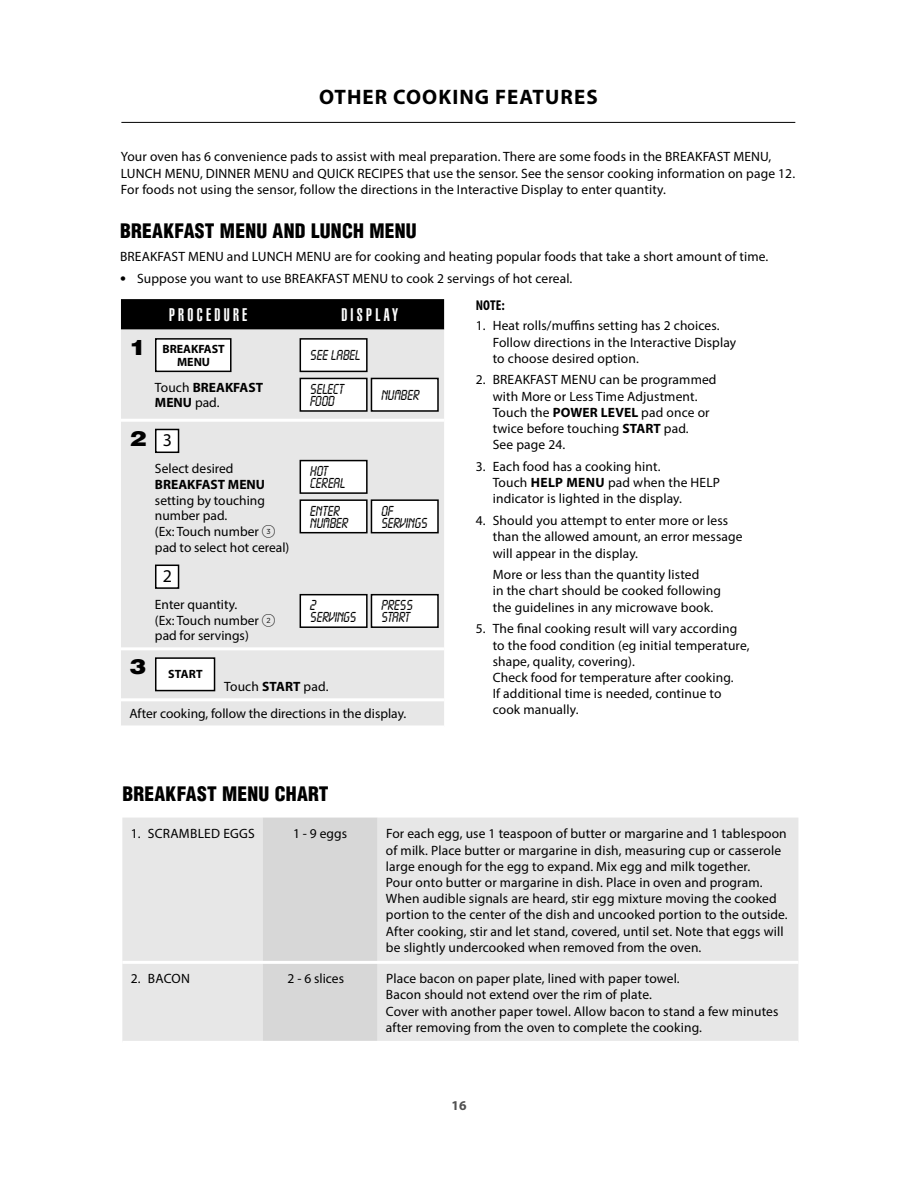
<style>
.page{position:relative;width:918px;height:1188px;background:#fff}
.page>*{position:absolute;margin:0;border:0;box-sizing:border-box;transform-origin:0 0}
.t1{font:700 21px "Myriad Pro";letter-spacing:.05em;color:#000}
.t2{font:900 21px "Helvetica";color:#000;scale:1.2 1}
.t3{font:900 condensed 19.5px "Helvetica";letter-spacing:.01em;color:#000}
.t4{font:900 extra-condensed 18px "Helvetica";letter-spacing:.185em;color:#fff}
.t5{font:18px "Myriad Pro";color:#000}
.t6{font:15px/12px "Lcd D";letter-spacing:-.01em;color:#000;scale:.9 1}
.t7{font:700 condensed 14.25px "Myriad Pro";color:#000}
.t8{font:13.5px/16.2px "Myriad Pro";letter-spacing:.01em;color:#000}
.t9{font:700 13.5px/15px "Myriad Pro";color:#000}
.t10{font:700 13.5px "Myriad Pro";color:#505050}
.t11{font:700 12px/13.5px "Myriad Pro";color:#000}
.s1{font-size:21px}
.s2{font-family:"Helvetica";font-weight:900;font-size:21px}
.s3{font-weight:400}
.s4{font-family:"Myriad Pro";font-weight:400;font-size:18px}
.s5{font-family:"Gotham FP Nos";font-weight:300}
.s6{font-weight:700}
</style>
<div class="page">
<hr style="left:121px;top:122px;width:674px;height:1px;background:#000">
<div style="left:121px;top:299px;width:323px;height:31px;background:#000"></div>
<div style="left:121px;top:330px;width:323px;height:395px;background:#e7e7e7"></div>
<hr style="left:121px;top:419px;width:323px;height:3px;background:#fff">
<hr style="left:121px;top:647px;width:323px;height:3px;background:#fff">
<hr style="left:121px;top:698px;width:323px;height:3px;background:#fff">
<div style="left:156px;top:339px;width:75px;height:32px;background:#fff"></div>
<div style="left:155px;top:338px;width:77px;height:34px;border:2px solid #000"></div>
<div style="left:300px;top:339px;width:67px;height:32px;background:#fff"></div>
<div style="left:300px;top:338px;width:68px;height:34px;border:2px solid #000"></div>
<div style="left:300px;top:378px;width:67px;height:33px;background:#fff"></div>
<div style="left:300px;top:378px;width:68px;height:34px;border:2px solid #000"></div>
<div style="left:371px;top:378px;width:67px;height:33px;background:#fff"></div>
<div style="left:371px;top:378px;width:68px;height:34px;border:2px solid #000"></div>
<div style="left:156px;top:429px;width:23px;height:23px;background:#fff"></div>
<div style="left:155px;top:429px;width:24px;height:24px;border:2px solid #000"></div>
<div style="left:300px;top:461px;width:67px;height:32px;background:#fff"></div>
<div style="left:300px;top:460px;width:68px;height:34px;border:2px solid #000"></div>
<div style="left:300px;top:500px;width:67px;height:33px;background:#fff"></div>
<div style="left:300px;top:499px;width:68px;height:34px;border:2px solid #000"></div>
<div style="left:371px;top:500px;width:67px;height:33px;background:#fff"></div>
<div style="left:371px;top:499px;width:68px;height:34px;border:2px solid #000"></div>
<div style="left:156px;top:565px;width:23px;height:23px;background:#fff"></div>
<div style="left:155px;top:565px;width:24px;height:24px;border:2px solid #000"></div>
<div style="left:300px;top:595px;width:67px;height:32px;background:#fff"></div>
<div style="left:300px;top:594px;width:68px;height:34px;border:2px solid #000"></div>
<div style="left:371px;top:595px;width:67px;height:32px;background:#fff"></div>
<div style="left:371px;top:594px;width:68px;height:34px;border:2px solid #000"></div>
<div style="left:156px;top:658px;width:59px;height:33px;background:#fff"></div>
<div style="left:155px;top:657px;width:60px;height:34px;border:2px solid #000"></div>
<div style="left:122px;top:818px;width:676px;height:223px;background:#e7e7e7"></div>
<div style="left:263px;top:818px;width:114px;height:223px;background:#d7d7d7"></div>
<hr style="left:122px;top:961px;width:676px;height:3px;background:#fff">
<h1 class="t1" style="left:319px;top:83px;width:280px">OTHER COOKING FEATURES</h1>
<p class="t8" style="left:121px;top:148px;width:676px">Your oven has 6 convenience pads to assist with meal preparation. There are some foods in the BREAKFAST MENU,<br>LUNCH MENU, DINNER MENU and QUICK RECIPES that use the sensor. See the sensor cooking information on page 12.<br>For foods not using the sensor, follow the directions in the Interactive Display to enter quantity.</p>
<h2 class="t3" style="left:120px;top:219px;width:298px">BREAKFAST MENU AND LUNCH MENU</h2>
<p class="t8" style="left:120px;top:248px;width:650px">BREAKFAST MENU and LUNCH MENU are for cooking and heating popular foods that take a short amount of time.</p>
<p class="t8" style="left:120px;top:270px;width:454px"><span class="s1">•</span> Suppose you want to use BREAKFAST MENU to cook 2 servings of hot cereal.</p>
<h3 class="t4" style="left:169px;top:304px;width:80px">PROCEDURE</h3>
<h3 class="t4" style="left:341px;top:304px;width:58px">DISPLAY</h3>
<p class="t11" style="left:177px;top:342px;width:49px;text-indent:-48px"><span class="s2">1</span> BREAKFAST<br>MENU</p>
<p class="t9" style="left:155px;top:380px;width:110px"><span class="s3">Touch</span> BREAKFAST<br>MENU <span class="s3">pad.</span></p>
<p class="t6" style="left:310px;top:350px;width:57px">SEE LABEL</p>
<p class="t6" style="left:310px;top:384px;width:40px">SELECT<br>FOOD</p>
<p class="t6" style="left:381px;top:390px;width:44px">NUMBER</p>
<h1 class="t2" style="left:130px;top:425px;width:37px">2 <span class="s4">3</span></h1>
<p class="t8" style="left:155px;top:460px;width:80px">Select desired</p>
<p class="t9" style="left:155px;top:476px;width:112px">BREAKFAST MENU</p>
<p class="t8" style="left:155px;top:492px;width:136px;line-height:15.8px">setting by touching number pad.<br>(Ex: Touch number <span class="s5">3 </span>pad to select hot cereal)</p>
<p class="t6" style="left:310px;top:466px;width:41px">HOT<br>CEREAL</p>
<p class="t6" style="left:310px;top:505px;width:44px">ENTER<br>NUMBER</p>
<p class="t6" style="left:381px;top:505px;width:53px">OF<br>SERVINGS</p>
<h3 class="t5" style="left:163px;top:565px;width:11px">2</h3>
<p class="t8" style="left:155px;top:596px;width:122px;line-height:15.8px">Enter quantity.<br>(Ex: Touch number <span class="s5">2 </span>pad for servings)</p>
<p class="t6" style="left:310px;top:600px;width:53px">2<br>SERVINGS</p>
<p class="t6" style="left:381px;top:600px;width:37px">PRESS<br>START</p>
<p class="t11" style="left:130px;top:667px;width:75px"><sup>3</sup> START</p>
<p class="t8" style="left:129px;top:673px;width:278px;line-height:27.2px;text-indent:95px">Touch <span class="s6">START</span> pad.<br>After cooking, follow the directions in the display.</p>
<p class="t7" style="left:476px;top:296px;width:31px">NOTE:</p>
<p class="t8" style="left:493px;top:318px;width:245px;text-indent:-17px">1. Heat rolls/muffins setting has 2 choices.<br>Follow directions in the Interactive Display to choose desired option.</p>
<p class="t8" style="left:493px;top:372px;width:225px;text-indent:-17px">2. BREAKFAST MENU can be programmed with More or Less Time Adjustment.<br>Touch the <span class="s6">POWER LEVEL</span> pad once or twice before touching <span class="s6">START</span> pad.<br>See page 24.</p>
<p class="t8" style="left:493px;top:458px;width:229px;text-indent:-17px">3. Each food has a cooking hint.<br>Touch <span class="s6">HELP MENU</span> pad when the HELP indicator is lighted in the display.</p>
<p class="t8" style="left:493px;top:512px;width:251px;text-indent:-17px">4. Should you attempt to enter more or less than the allowed amount, an error message will appear in the display.</p>
<p class="t8" style="left:493px;top:566px;width:230px">More or less than the quantity listed<br>in the chart should be cooked following the guidelines in any microwave book.</p>
<p class="t8" style="left:493px;top:621px;width:258px;text-indent:-17px">5. The final cooking result will vary according to the food condition (eg initial temperature, shape, quality, covering).<br>Check food for temperature after cooking.<br>If additional time is needed, continue to cook manually.</p>
<h2 class="t3" style="left:122px;top:781px;width:208px">BREAKFAST MENU CHART</h2>
<p class="t8" style="left:131px;top:825px;width:126px">1. SCRAMBLED EGGS</p>
<p class="t8" style="left:293px;top:825px;width:55px">1 - 9 eggs</p>
<p class="t8" style="left:386px;top:825px;width:403px">For each egg, use 1 teaspoon of butter or margarine and 1 tablespoon of milk. Place butter or margarine in dish, measuring cup or casserole large enough for the egg to expand. Mix egg and milk together.<br>Pour onto butter or margarine in dish. Place in oven and program.<br>When audible signals are heard, stir egg mixture moving the cooked portion to the center of the dish and uncooked portion to the outside.<br>After cooking, stir and let stand, covered, until set. Note that eggs will be slightly undercooked when removed from the oven.</p>
<p class="t8" style="left:131px;top:970px;width:61px">2. BACON</p>
<p class="t8" style="left:288px;top:970px;width:58px">2 - 6 slices</p>
<p class="t8" style="left:386px;top:970px;width:394px">Place bacon on paper plate, lined with paper towel.<br>Bacon should not extend over the rim of plate.<br>Cover with another paper towel. Allow bacon to stand a few minutes after removing from the oven to complete the cooking.</p>
<p class="t10" style="left:451px;top:1097px;width:17px">16</p>
</div>
